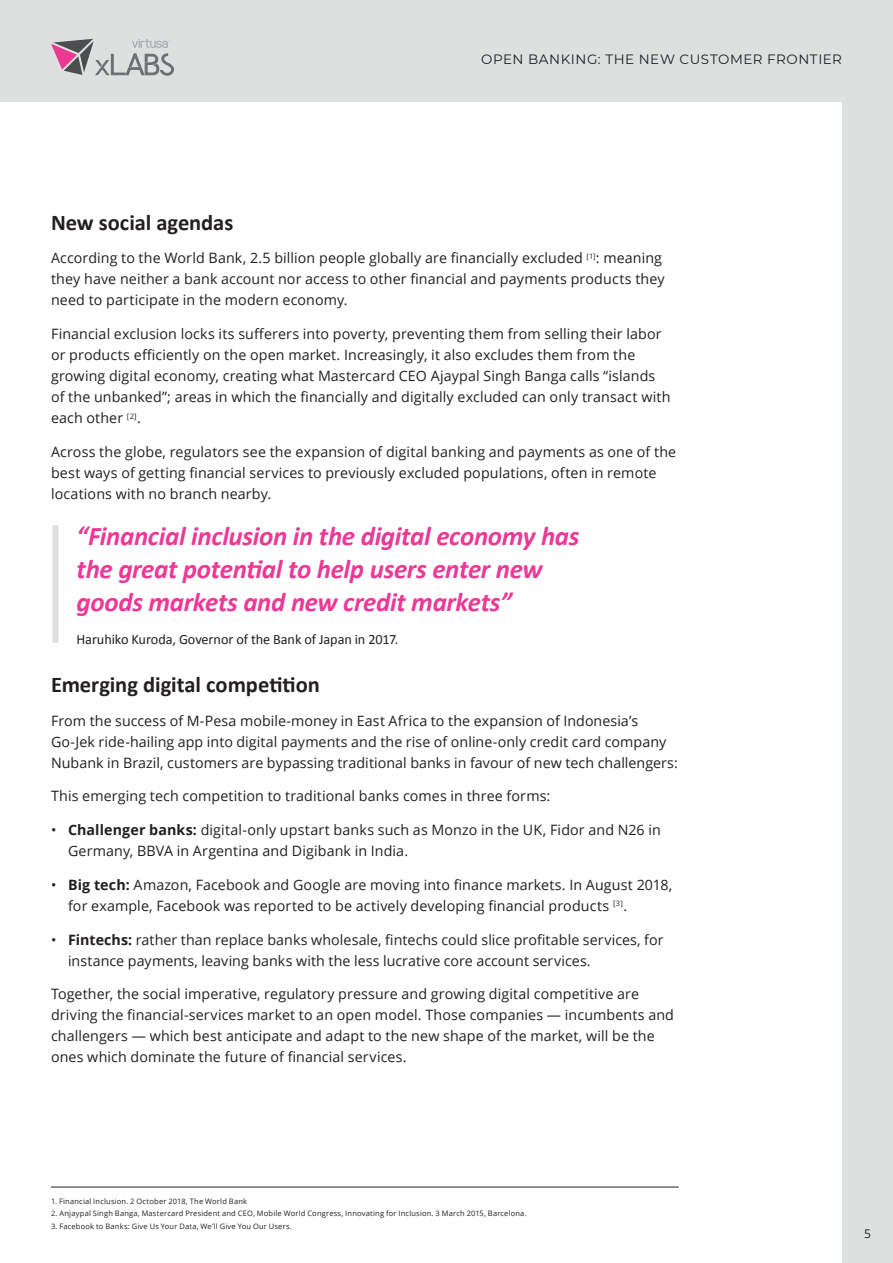
<style>
.page{position:relative;width:893px;height:1263px;background:#dedfdf}
.page>*{position:absolute;margin:0;border:0;box-sizing:border-box;transform-origin:0 0}
.t1{font:italic 700 27px/33px "Calibri";letter-spacing:-.015em;color:#ed3896}
.t2{font:700 22.5px "Calibri";color:#231f20}
.t3{font:14.25px/21px "Open Sans";letter-spacing:.01em;color:#231f20}
.t4{font:14.25px "Calibri";letter-spacing:-.005em;color:#231f20}
.t5{font:13.5px "Montserrat";letter-spacing:.035em;color:#1b2023}
.t6{font:12px "Open Sans";color:#231f20}
.t7{font:7.5px "Open Sans";letter-spacing:.025em;color:#231f20}
.s1{font-weight:700}
</style>
<div class="page">
<div style="left:0;top:102px;width:842px;height:1161px;background:#fff"></div>
<hr style="left:51px;top:1187px;width:628px;height:1px;background:#231f20">
<div style="left:53px;top:525px;width:6px;height:118px;background:#dedfdf"></div>
<svg style="left:51px;top:39px;width:123px;height:36px"></svg>
<p class="t5" style="left:481px;top:50px;width:362px">OPEN BANKING: THE NEW CUSTOMER FRONTIER</p>
<h2 class="t2" style="left:51px;top:206px;width:184px">New social agendas</h2>
<p class="t3" style="left:51px;top:247px;width:615px">According to the World Bank, 2.5 billion people globally are financially excluded <sup>[1]</sup>: meaning they have neither a bank account nor access to other financial and payments products they need to participate in the modern economy.</p>
<p class="t3" style="left:51px;top:323px;width:621px">Financial exclusion locks its sufferers into poverty, preventing them from selling their labor or products efficiently on the open market. Increasingly, it also excludes them from the growing digital economy, creating what Mastercard CEO Ajaypal Singh Banga calls “islands of the unbanked”; areas in which the financially and digitally excluded can only transact with each other <sup>[2]</sup>.</p>
<p class="t3" style="left:51px;top:441px;width:627px">Across the globe, regulators see the expansion of digital banking and payments as one of the best ways of getting financial services to previously excluded populations, often in remote locations with no branch nearby.</p>
<h1 class="t1" style="left:77px;top:518px;width:504px">“Financial inclusion in the digital economy has the great potential to help users enter new goods markets and new credit markets”</h1>
<p class="t4" style="left:77px;top:630px;width:323px">Haruhiko Kuroda, Governor of the Bank of Japan in 2017.</p>
<h2 class="t2" style="left:51px;top:668px;width:270px">Emerging digital competition</h2>
<p class="t3" style="left:51px;top:709px;width:628px">From the success of M-Pesa mobile-money in East Africa to the expansion of Indonesia’s<br>Go-Jek ride-hailing app into digital payments and the rise of online-only credit card company<br>Nubank in Brazil, customers are bypassing traditional banks in favour of new tech challengers:</p>
<p class="t3" style="left:51px;top:785px;width:501px">This emerging tech competition to traditional banks comes in three forms:</p>
<p class="t3" style="left:68px;top:819px;width:594px;text-indent:-17px">• <span class="s1">Challenger banks:</span> digital-only upstart banks such as Monzo in the UK, Fidor and N26 in<br>Germany, BBVA in Argentina and Digibank in India.</p>
<p class="t3" style="left:68px;top:874px;width:606px;text-indent:-17px">• <span class="s1">Big tech:</span> Amazon, Facebook and Google are moving into finance markets. In August 2018, for example, Facebook was reported to be actively developing financial products <sup>[3]</sup>.</p>
<p class="t3" style="left:68px;top:929px;width:597px;text-indent:-17px">• <span class="s1">Fintechs:</span> rather than replace banks wholesale, fintechs could slice profitable services, for instance payments, leaving banks with the less lucrative core account services.</p>
<p class="t3" style="left:51px;top:983px;width:624px">Together, the social imperative, regulatory pressure and growing digital competitive are driving the financial-services market to an open model. Those companies — incumbents and challengers — which best anticipate and adapt to the new shape of the market, will be the ones which dominate the future of financial services.</p>
<p class="t7" style="left:51px;top:1196px;width:198px">1. Financial Inclusion. 2 October 2018, The World Bank</p>
<p class="t7" style="left:51px;top:1208px;width:477px">2. Anjaypal Singh Banga, Mastercard President and CEO, Mobile World Congress, Innovating for Inclusion. 3 March 2015, Barcelona.</p>
<p class="t7" style="left:51px;top:1221px;width:242px">3. Facebook to Banks: Give Us Your Data, We’ll Give You Our Users.</p>
<p class="t6" style="left:864px;top:1225px;width:8px">5</p>
</div>
